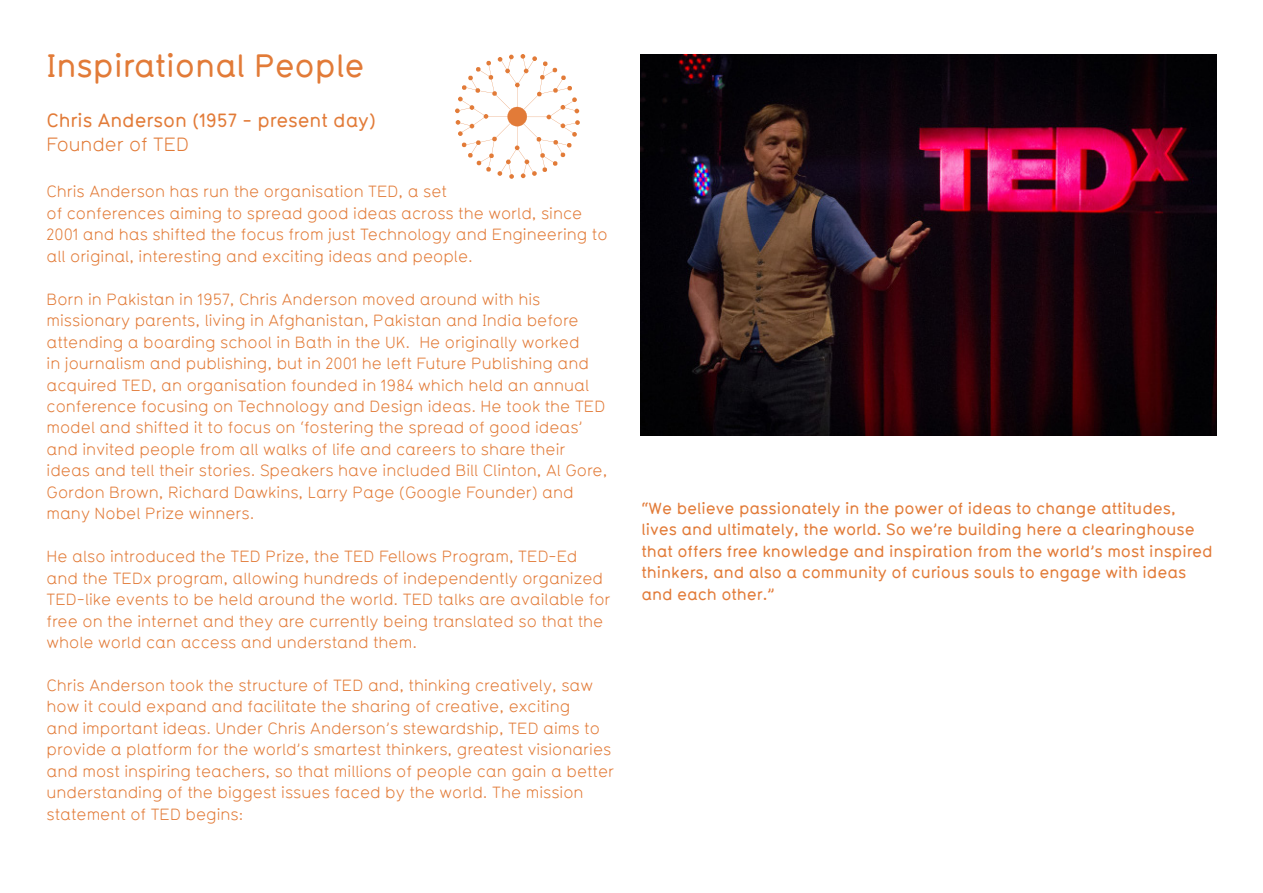
<style>
.page{position:relative;width:1263px;height:893px;background:#fff}
.page>*{position:absolute;margin:0;border:0;box-sizing:border-box;transform-origin:0 0}
.t1{font:500 36.3px "TYP1451 A";color:#e27b38}
.t2{font:500 21.45px "TYP1451 A";color:#e27b38}
.t3{font:21.45px "TYP1451 A";color:#e27b38}
.t4{font:18.15px/21.5px "TYP1451 A";color:#e27b38}
.t5{font:500 18.15px/21.5px "TYP1451 A";color:#e27b38}
</style>
<div class="page">
<img style="left:640px;top:54px;width:576px;height:381px">
<svg style="left:455px;top:54px;width:125px;height:125px"></svg>
<p class="t1" style="left:47px;top:46px;width:319px">Inspirational People</p>
<p class="t2" style="left:47px;top:108px;width:331px">Chris Anderson (1957 - present day)</p>
<p class="t3" style="left:47px;top:133px;width:144px">Founder of TED</p>
<p class="t4" style="left:47px;top:181px;width:562px">Chris Anderson has run the organisation TED, a set<br>of conferences aiming to spread good ideas across the world, since 2001 and has shifted the focus from just Technology and Engineering to all original, interesting and exciting ideas and people.</p>
<p class="t4" style="left:47px;top:288px;width:562px">Born in Pakistan in 1957, Chris Anderson moved around with his missionary parents, living in Afghanistan, Pakistan and India before attending a boarding school in Bath in the UK. He originally worked<br>in journalism and publishing, but in 2001 he left Future Publishing and acquired TED, an organisation founded in 1984 which held an annual conference focusing on Technology and Design ideas. He took the TED model and shifted it to focus on ‘fostering the spread of good ideas’ and invited people from all walks of life and careers to share their ideas and tell their stories. Speakers have included Bill Clinton, Al Gore, Gordon Brown, Richard Dawkins, Larry Page (Google Founder) and many Nobel Prize winners.</p>
<p class="t4" style="left:47px;top:546px;width:565px">He also introduced the TED Prize, the TED Fellows Program, TED-Ed and the TEDx program, allowing hundreds of independently organized TED-like events to be held around the world. TED talks are available for free on the internet and they are currently being translated so that the whole world can access and understand them.</p>
<p class="t4" style="left:47px;top:674px;width:569px">Chris Anderson took the structure of TED and, thinking creatively, saw how it could expand and facilitate the sharing of creative, exciting<br>and important ideas. Under Chris Anderson’s stewardship, TED aims to provide a platform for the world’s smartest thinkers, greatest visionaries and most inspiring teachers, so that millions of people can gain a better understanding of the biggest issues faced by the world. The mission statement of TED begins:</p>
<p class="t5" style="left:641px;top:497px;width:573px">“We believe passionately in the power of ideas to change attitudes, lives and ultimately, the world. So we’re building here a clearinghouse that offers free knowledge and inspiration from the world’s most inspired thinkers, and also a community of curious souls to engage with ideas and each other.”</p>
</div>
